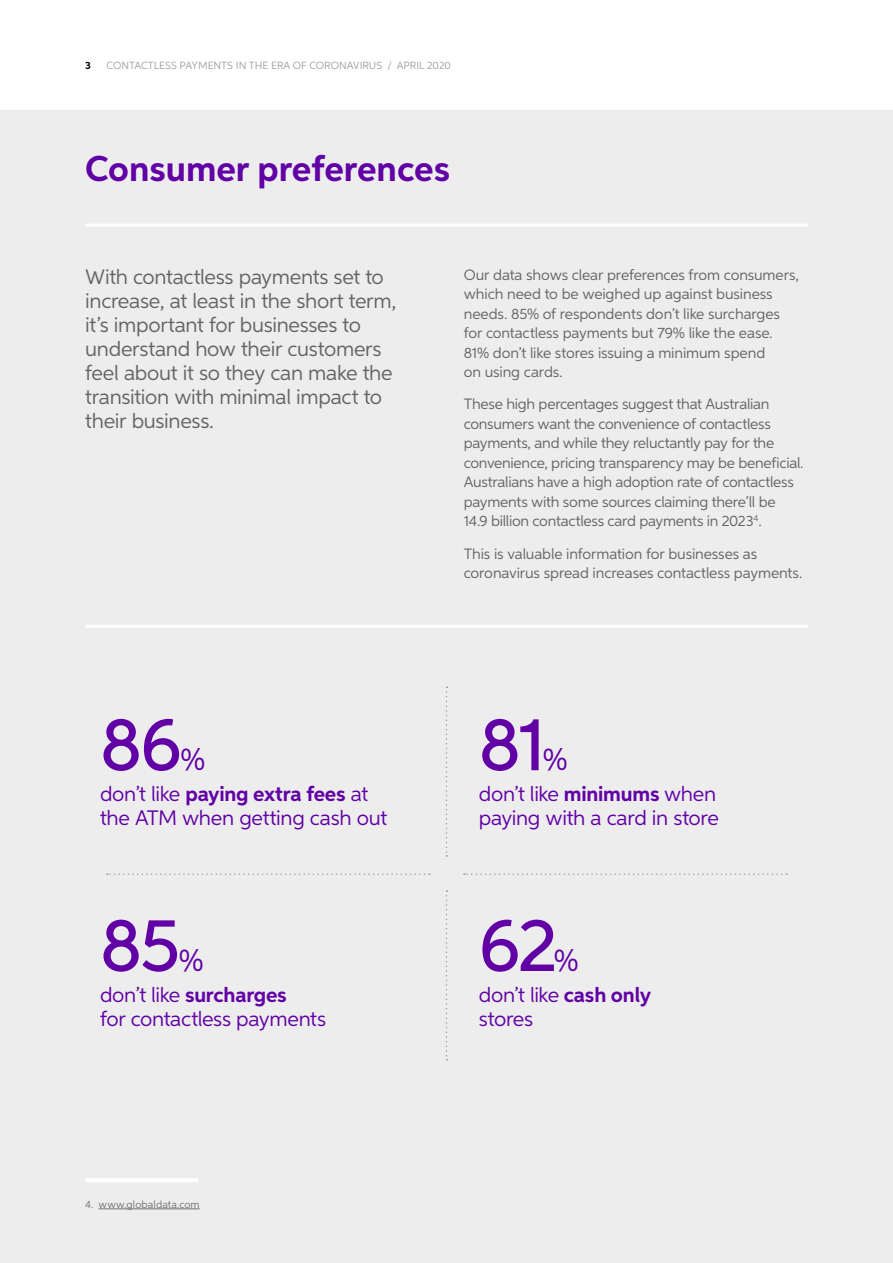
<style>
.page{position:relative;width:893px;height:1263px;background:#fff}
.page>*{position:absolute;margin:0;border:0;box-sizing:border-box;transform-origin:0 0}
.t1{font:500 75px "Neutro MYOB";letter-spacing:-.035em;color:#6100a5}
.t2{font:700 36px "Neutro MYOB";color:#6100a5}
.t3{font:30.75px "Neutro MYOB";color:#6100a5}
.t4{font:21px/24px "Neutro MYOB";letter-spacing:-.015em;color:#636466}
.t5{font:21px/24px "Neutro MYOB";letter-spacing:-.015em;color:#6100a5}
.t6{font:15px/19.5px "Neutro MYOB";letter-spacing:-.015em;color:#636466}
.t7{font:10.5px "Neutro MYOB";color:#9d9fa2}
.t8{font:10.5px "Neutro MYOB";letter-spacing:.01em;color:#636466}
.t9{font:700 10.5px "Neutro MYOB";color:#000}
.s1{font-weight:700}
</style>
<div class="page">
<div style="left:0;top:111px;width:893px;height:1152px;background:#ededee"></div>
<hr style="left:85px;top:224px;width:723px;height:3px;background:#fff">
<hr style="left:85px;top:1178px;width:113px;height:4px;background:#fff">
<hr style="left:99px;top:1208px;width:101px;height:1px;background:#636466">
<svg style="left:446px;top:687px;width:1px;height:170px"></svg>
<svg style="left:446px;top:890px;width:1px;height:170px"></svg>
<svg style="left:464px;top:873px;width:323px;height:2px"></svg>
<svg style="left:107px;top:873px;width:323px;height:2px"></svg>
<hr style="left:85px;top:625px;width:723px;height:3px;background:#fff">
<p class="t9" style="left:85px;top:59px;width:7px">3</p>
<p class="t7" style="left:106px;top:59px;width:346px">CONTACTLESS PAYMENTS IN THE ERA OF CORONAVIRUS / APRIL 2020</p>
<h2 class="t2" style="left:85px;top:147px;width:367px">Consumer preferences</h2>
<h3 class="t4" style="left:85px;top:265px;width:313px">With contactless payments set to increase, at least in the short term, it’s important for businesses to understand how their customers feel about it so they can make the transition with minimal impact to their business.</h3>
<p class="t6" style="left:464px;top:264px;width:337px">Our data shows clear preferences from consumers, which need to be weighed up against business needs. 85% of respondents don’t like surcharges for contactless payments but 79% like the ease.<br>81% don’t like stores issuing a minimum spend<br>on using cards.</p>
<p class="t6" style="left:464px;top:394px;width:341px">These high percentages suggest that Australian consumers want the convenience of contactless payments, and while they reluctantly pay for the convenience, pricing transparency may be beneficial.<br>Australians have a high adoption rate of contactless payments with some sources claiming there’ll be<br>14.9 billion contactless card payments in 2023<sup>4</sup>.</p>
<p class="t6" style="left:464px;top:543px;width:340px">This is valuable information for businesses as coronavirus spread increases contactless payments.</p>
<h1 class="t1" style="left:100px;top:699px;width:83px">86</h1>
<h3 class="t3" style="left:180px;top:741px;width:26px">%</h3>
<h1 class="t1" style="left:479px;top:699px;width:69px">81</h1>
<h3 class="t3" style="left:543px;top:741px;width:26px">%</h3>
<h3 class="t5" style="left:100px;top:781px;width:289px">don’t like <span class="s1">paying extra fees</span> at the ATM when getting cash out</h3>
<h3 class="t5" style="left:479px;top:781px;width:242px">don’t like <span class="s1">minimums</span> when paying with a card in store</h3>
<h1 class="t1" style="left:100px;top:899px;width:82px">85</h1>
<h3 class="t3" style="left:179px;top:942px;width:26px">%</h3>
<h1 class="t1" style="left:479px;top:899px;width:80px">62</h1>
<h3 class="t3" style="left:554px;top:942px;width:26px">%</h3>
<h3 class="t5" style="left:100px;top:982px;width:228px">don’t like <span class="s1">surcharges<br></span>for contactless payments</h3>
<h3 class="t5" style="left:479px;top:982px;width:174px">don’t like <span class="s1">cash only </span>stores</h3>
<p class="t8" style="left:85px;top:1197px;width:116px">4. www.globaldata.com</p>
</div>
